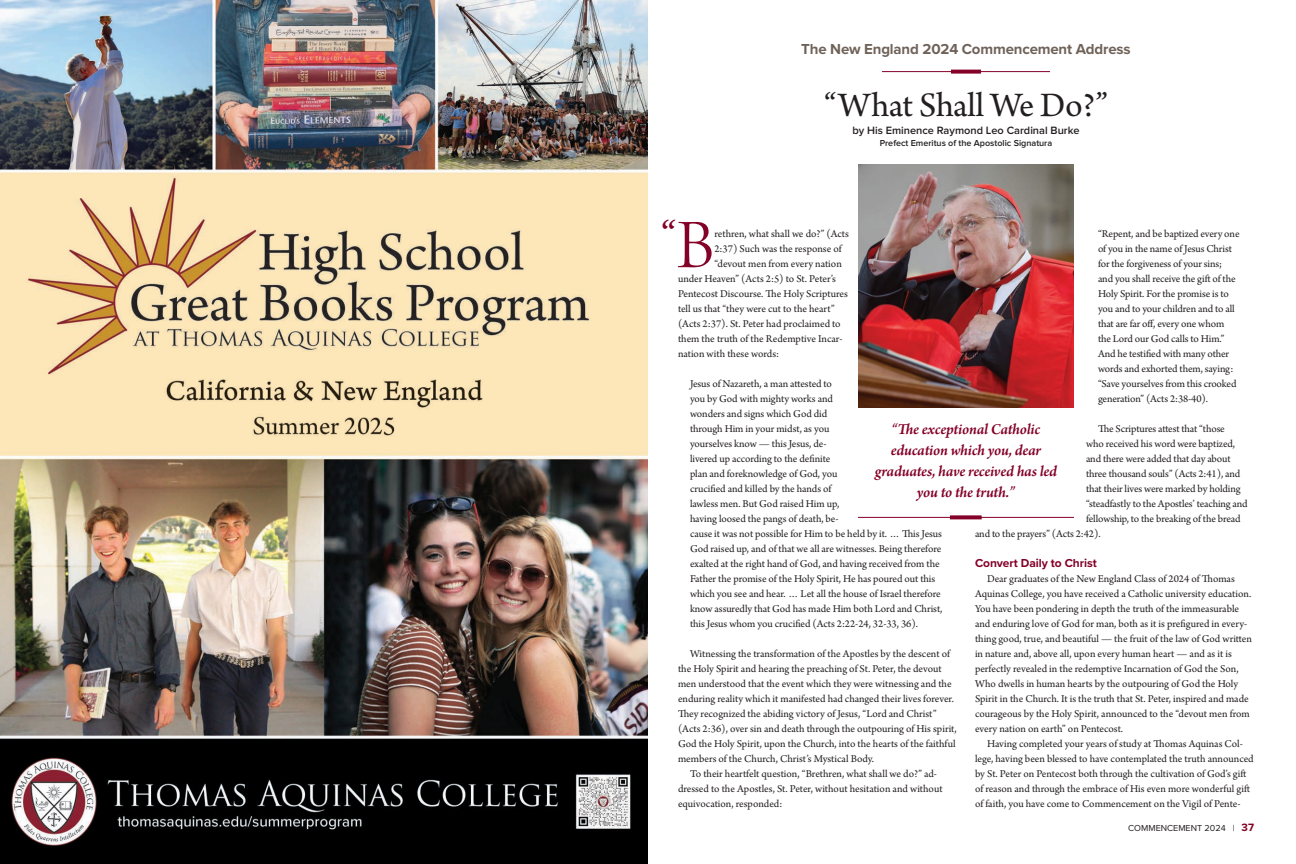
<style>
.page{position:relative;width:1296px;height:864px;background:#fff}
.page>*{position:absolute;margin:0;border:0;box-sizing:border-box;transform-origin:0 0}
.t1{font:73.3px "Arno Pro Light Display";color:#840128}
.t2{font:44px "Arno Pro";color:#840128}
.t3{font:36px "Arno Pro";letter-spacing:-.015em;color:#231f20}
.t4{font:italic 600 16px/21px "Arno Pro";letter-spacing:-.015em;color:#840128;text-align:center}
.Subhead{font:700 15px "Proxima Nova";letter-spacing:-.01em;color:#6f6259}
.t5{font:700 12px "Proxima Nova";letter-spacing:-.005em;color:#840128}
.t6{font:11px/15px "Arno Pro";letter-spacing:-.005em;color:#231f20}
.t7{font:600 11px "Proxima Nova";color:#231f20}
.t8{font:600 9px "Proxima Nova";color:#231f20}
.t9{font:9px "Proxima Nova";color:#231f20}
.s1{font-weight:700;font-size:11px;color:#840128}
</style>
<div class="page">
<hr style="left:882px;top:71px;width:168px;height:1px;background:#840128">
<svg style="left:951px;top:70px;width:30px;height:4px"></svg>
<img style="left:858px;top:164px;width:216px;height:243px">
<hr style="left:858px;top:517px;width:216px;height:1px;background:#840128">
<svg style="left:950px;top:515px;width:32px;height:4px"></svg>
<img style="left:0;top:0;width:648px;height:864px">
<p class="Subhead" style="left:801px;top:38px;width:331px">The New England 2024 Commencement Address</p>
<p class="t3" style="left:824px;top:84px;width:285px">“What Shall We Do?”</p>
<p class="t7" style="left:852px;top:124px;width:229px">by His Eminence Raymond Leo Cardinal Burke</p>
<p class="t8" style="left:880px;top:138px;width:174px">Prefect Emeritus of the Apostolic Signatura</p>
<p class="t2" style="left:661px;top:211px;width:17px">“</p>
<p class="t1" style="left:677px;top:205px;width:39px">B</p>
<p class="t6" style="left:714px;top:227px;width:136px">rethren, what shall we do?” (Acts</p>
<p class="t6" style="left:1098px;top:227px;width:143px">“Repent, and be baptized every one of you in the name of Jesus Christ for the forgiveness of your sins; and you shall receive the gift of the<br>Holy Spirit. For the promise is to you and to your children and to all that are far off, every one whom the Lord our God calls to Him.”<br>And he testified with many other words and exhorted them, saying: “Save yourselves from this crooked generation” (Acts 2:38-40).</p>
<p class="t6" style="left:1098px;top:422px;width:128px">The Scriptures attest that “those</p>
<p class="t6" style="left:1086px;top:437px;width:151px">who received his word were baptized,</p>
<p class="t6" style="left:1086px;top:452px;width:146px">and there were added that day about</p>
<p class="t6" style="left:1086px;top:467px;width:156px">three thousand souls” (Acts 2:41), and</p>
<p class="t6" style="left:1086px;top:482px;width:156px">that their lives were marked by holding</p>
<p class="t6" style="left:1086px;top:497px;width:163px">“steadfastly to the Apostles’ teaching and</p>
<p class="t6" style="left:1086px;top:512px;width:156px">fellowship, to the breaking of the bread</p>
<p class="t6" style="left:975px;top:527px;width:127px">and to the prayers” (Acts 2:42).</p>
<p class="t5" style="left:975px;top:554px;width:123px">Convert Daily to Christ</p>
<p class="t6" style="left:975px;top:572px;width:279px;text-indent:12px">Dear graduates of the New England Class of 2024 of Thomas Aquinas College, you have received a Catholic university education.<br>You have been pondering in depth the truth of the immeasurable and enduring love of God for man, both as it is prefigured in every&shy;thing good, true, and beautiful — the fruit of the law of God written in nature and, above all, upon every human heart — and as it is perfectly revealed in the redemptive Incarnation of God the Son, Who dwells in human hearts by the outpouring of God the Holy Spirit in the Church. It is the truth that St. Peter, inspired and made courageous by the Holy Spirit, announced to the “devout men from every nation on earth” on Pentecost.</p>
<p class="t6" style="left:975px;top:737px;width:280px;text-indent:12px">Having completed your years of study at Thomas Aquinas Col&shy;lege, having been blessed to have contemplated the truth announced by St. Peter on Pentecost both through the cultivation of God’s gift of reason and through the embrace of His even more wonderful gift of faith, you have come to Commencement on the Vigil of Pente-</p>
<p class="t6" style="left:714px;top:242px;width:129px">2:37) Such was the response of</p>
<p class="t6" style="left:714px;top:257px;width:129px">“devout men from every nation</p>
<p class="t6" style="left:678px;top:272px;width:160px">under Heaven” (Acts 2:5) to St. Peter’s</p>
<p class="t6" style="left:678px;top:287px;width:171px">Pentecost Discourse. The Holy Scriptures</p>
<p class="t6" style="left:678px;top:302px;width:158px">tell us that “they were cut to the heart”</p>
<p class="t6" style="left:678px;top:317px;width:164px">(Acts 2:37). St. Peter had proclaimed to</p>
<p class="t6" style="left:678px;top:332px;width:166px">them the truth of the Redemptive Incar-</p>
<p class="t6" style="left:678px;top:347px;width:103px">nation with these words:</p>
<p class="t6" style="left:690px;top:377px;width:254px">Jesus of Nazareth, a man attested to<br>you by God with mighty works and<br>wonders and signs which God did<br>through Him in your midst, as you<br>yourselves know — this Jesus, de-<br>livered up according to the definite<br>plan and foreknowledge of God, you<br>crucified and killed by the hands of<br>lawless men. But God raised Him up,<br>having loosed the pangs of death, be-<br>cause it was not possible for Him to be held by it. … This Jesus God raised up, and of that we all are witnesses. Being therefore exalted at the right hand of God, and having received from the Father the promise of the Holy Spirit, He has poured out this which you see and hear. … Let all the house of Israel therefore know assuredly that God has made Him both Lord and Christ, this Jesus whom you crucified (Acts 2:22-24, 32-33, 36).</p>
<p class="t6" style="left:678px;top:647px;width:280px;text-indent:12px">Witnessing the transformation of the Apostles by the descent of the Holy Spirit and hearing the preaching of St. Peter, the devout men understood that the event which they were witnessing and the enduring reality which it manifested had changed their lives forever.<br>They recognized the abiding victory of Jesus, “Lord and Christ” (Acts 2:36), over sin and death through the outpouring of His spirit, God the Holy Spirit, upon the Church, into the hearts of the faithful members of the Church, Christ’s Mystical Body.</p>
<p class="t6" style="left:678px;top:767px;width:266px;text-indent:12px">To their heartfelt question, “Brethren, what shall we do?” ad&shy;dressed to the Apostles, St. Peter, without hesitation and without equivocation, responded:</p>
<p class="t4" style="left:892px;top:420px;width:150px">“The exceptional Catholic</p>
<p class="t4" style="left:891px;top:441px;width:152px">education which you, dear</p>
<p class="t4" style="left:875px;top:462px;width:184px">graduates, have received has led you to the truth.”</p>
<p class="t9" style="left:1128px;top:821px;width:127px">COMMENCEMENT 2024 | <span class="s1">37</span></p>
</div>
